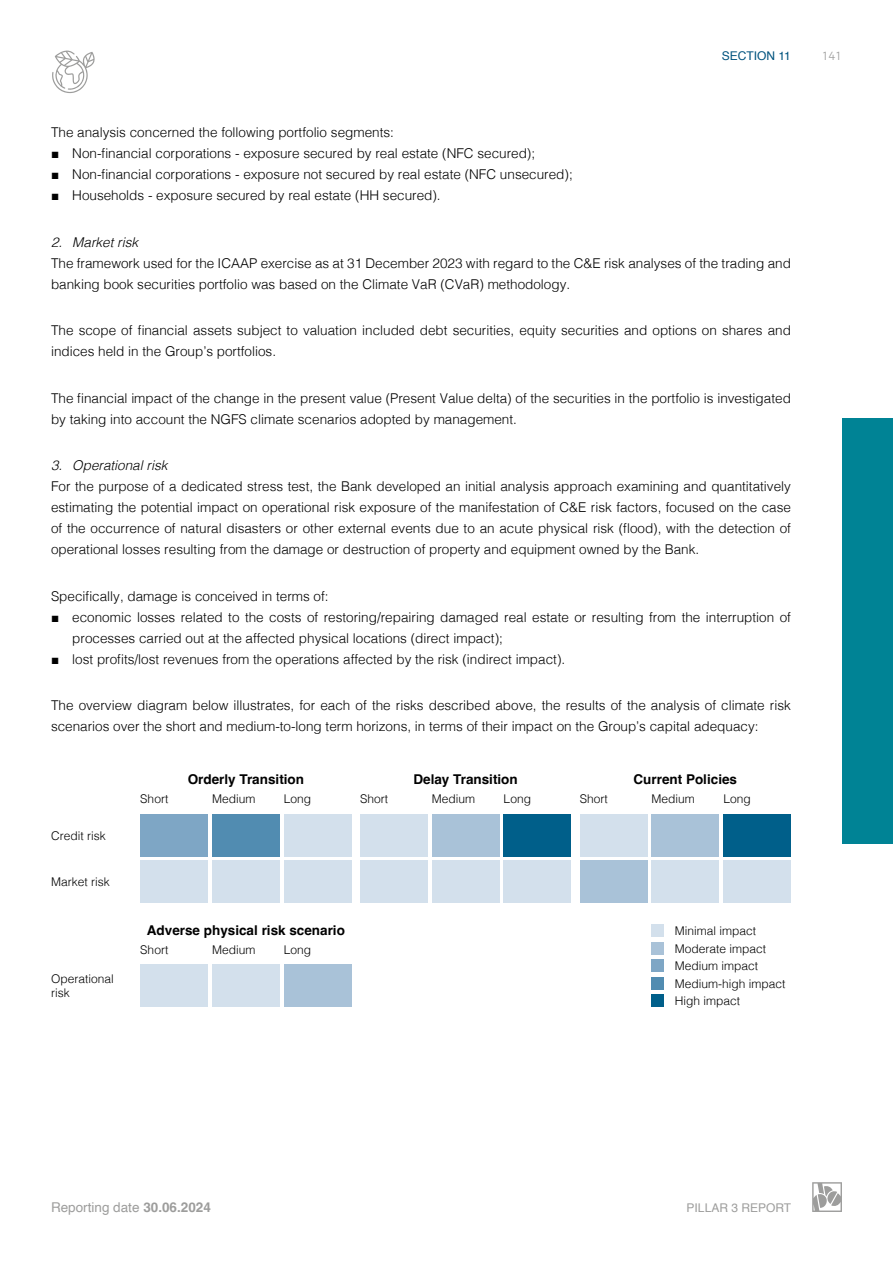
<style>
.page{position:relative;width:893px;height:1263px;background:#fff}
.page>*{position:absolute;margin:0;border:0;box-sizing:border-box;transform-origin:0 0}
.t1{font:300 13.5px/21px "Helvetica";color:#000}
.t2{font:700 13.5px "Helvetica";color:#000}
.t3{font:italic 300 13.5px "Helvetica";color:#000}
.t4{font:13.5px "Helvetica";color:#9d9d9c}
.t5{font:300 12px/17.4px "Helvetica";color:#000}
.t6{font:12px "Helvetica";color:#9d9d9c}
.t7{font:12px "Helvetica";color:#00537e}
.t8{font:300 12px "Orgon Plan";color:#9d9d9c}
.s1{font-family:"Bookman Old Style";font-weight:400}
.s2{font-weight:700}
</style>
<div class="page">
<div style="left:842px;top:419px;width:51px;height:425px;background:#008395"></div>
<svg style="left:52px;top:51px;width:43px;height:42px"></svg>
<svg style="left:812px;top:1182px;width:30px;height:30px"></svg>
<div style="left:140px;top:814px;width:68px;height:42px;background:#7ea6c5"></div>
<div style="left:140px;top:964px;width:68px;height:43px;background:#d3e0ec"></div>
<div style="left:140px;top:861px;width:68px;height:42px;background:#d3e0ec"></div>
<div style="left:360px;top:814px;width:68px;height:42px;background:#d3e0ec"></div>
<div style="left:360px;top:861px;width:68px;height:42px;background:#d3e0ec"></div>
<div style="left:580px;top:814px;width:67px;height:42px;background:#d3e0ec"></div>
<div style="left:580px;top:861px;width:67px;height:42px;background:#a9c2d8"></div>
<div style="left:212px;top:814px;width:68px;height:42px;background:#518cb1"></div>
<div style="left:212px;top:964px;width:68px;height:43px;background:#d3e0ec"></div>
<div style="left:212px;top:861px;width:68px;height:42px;background:#d3e0ec"></div>
<div style="left:432px;top:814px;width:67px;height:42px;background:#a9c2d8"></div>
<div style="left:432px;top:861px;width:67px;height:42px;background:#d3e0ec"></div>
<div style="left:651px;top:814px;width:68px;height:42px;background:#a9c2d8"></div>
<div style="left:651px;top:861px;width:68px;height:42px;background:#d3e0ec"></div>
<div style="left:284px;top:814px;width:67px;height:42px;background:#d3e0ec"></div>
<div style="left:284px;top:964px;width:67px;height:43px;background:#a9c2d8"></div>
<div style="left:284px;top:861px;width:67px;height:42px;background:#d3e0ec"></div>
<div style="left:504px;top:814px;width:67px;height:42px;background:#005f8a"></div>
<div style="left:504px;top:861px;width:67px;height:42px;background:#d3e0ec"></div>
<div style="left:723px;top:814px;width:68px;height:42px;background:#005f8a"></div>
<div style="left:723px;top:861px;width:68px;height:42px;background:#d3e0ec"></div>
<div style="left:651px;top:924px;width:13px;height:13px;background:#d3e0ec"></div>
<div style="left:651px;top:942px;width:13px;height:13px;background:#a9c2d8"></div>
<div style="left:651px;top:959px;width:13px;height:13px;background:#7ea6c5"></div>
<div style="left:651px;top:977px;width:13px;height:12px;background:#518cb1"></div>
<div style="left:651px;top:994px;width:13px;height:13px;background:#005f8a"></div>
<p class="t7" style="left:722px;top:47px;width:71px">Section 11</p>
<p class="t8" style="left:822px;top:48px;width:22px">141</p>
<p class="t1" style="left:51px;top:121px;width:344px">The analysis concerned the following portfolio segments:</p>
<p class="t1" style="left:51px;top:142px;width:486px"><span class="s1">■</span> Non-financial corporations - exposure secured by real estate (NFC secured);</p>
<p class="t1" style="left:51px;top:163px;width:523px"><span class="s1">■</span> Non-financial corporations - exposure not secured by real estate (NFC unsecured);</p>
<p class="t1" style="left:51px;top:184px;width:391px"><span class="s1">■</span> Households - exposure secured by real estate (HH secured).</p>
<p class="t3" style="left:51px;top:230px;width:89px">2. Market risk</p>
<p class="t1" style="left:51px;top:252px;width:741px">The framework used for the ICAAP exercise as at 31 December 2023 with regard to the C&amp;E risk analyses of the trading and banking book securities portfolio was based on the Climate VaR (CVaR) methodology.</p>
<p class="t1" style="left:51px;top:319px;width:741px">The scope of financial assets subject to valuation included debt securities, equity securities and options on shares and indices held in the Group’s portfolios.</p>
<p class="t1" style="left:51px;top:387px;width:741px">The financial impact of the change in the present value (Present Value delta) of the securities in the portfolio is investigated by taking into account the NGFS climate scenarios adopted by management.</p>
<p class="t3" style="left:51px;top:454px;width:118px">3. Operational risk</p>
<p class="t1" style="left:51px;top:475px;width:741px;text-align:justify">For the purpose of a dedicated stress test, the Bank developed an initial analysis approach examining and quantitatively estimating the potential impact on operational risk exposure of the manifestation of C&amp;E risk factors, focused on the case of the occurrence of natural disasters or other external events due to an acute physical risk (flood), with the detection of operational losses resulting from the damage or destruction of property and equipment owned by the Bank.</p>
<p class="t1" style="left:51px;top:585px;width:279px">Specifically, damage is conceived in terms of:</p>
<p class="t1" style="left:72px;top:606px;width:720px;text-indent:-21px"><span class="s1">■</span> economic losses related to the costs of restoring/repairing damaged real estate or resulting from the interruption of processes carried out at the affected physical locations (direct impact);</p>
<p class="t1" style="left:51px;top:648px;width:516px"><span class="s1">■</span> lost profits/lost revenues from the operations affected by the risk (indirect impact).</p>
<p class="t1" style="left:51px;top:694px;width:741px">The overview diagram below illustrates, for each of the risks described above, the results of the analysis of climate risk scenarios over the short and medium-to-long term horizons, in terms of their impact on the Group’s capital adequacy:</p>
<p class="t2" style="left:188px;top:771px;width:118px">Orderly Transition</p>
<p class="t2" style="left:413px;top:771px;width:106px">Delay Transition</p>
<p class="t2" style="left:634px;top:771px;width:105px">Current Policies</p>
<p class="t5" style="left:51px;top:826px;width:56px">Credit risk</p>
<p class="t5" style="left:51px;top:872px;width:60px">Market risk</p>
<p class="t5" style="left:51px;top:970px;width:64px;line-height:14.4px">Operational risk</p>
<p class="t5" style="left:140px;top:789px;width:30px">Short</p>
<p class="t5" style="left:212px;top:789px;width:45px">Medium</p>
<p class="t5" style="left:360px;top:789px;width:30px">Short</p>
<p class="t5" style="left:580px;top:789px;width:30px">Short</p>
<p class="t5" style="left:504px;top:789px;width:29px">Long</p>
<p class="t5" style="left:723px;top:789px;width:29px">Long</p>
<p class="t5" style="left:284px;top:789px;width:29px">Long</p>
<p class="t5" style="left:432px;top:789px;width:45px">Medium</p>
<p class="t5" style="left:651px;top:789px;width:45px">Medium</p>
<p class="t2" style="left:147px;top:922px;width:200px">Adverse physical risk scenario</p>
<p class="t5" style="left:140px;top:940px;width:30px">Short</p>
<p class="t5" style="left:212px;top:940px;width:45px">Medium</p>
<p class="t5" style="left:284px;top:940px;width:29px">Long</p>
<p class="t5" style="left:675px;top:921px;width:112px">Minimal impact<br>Moderate impact<br>Medium impact<br>Medium-high impact<br>High impact</p>
<p class="t4" style="left:51px;top:1197px;width:161px">Reporting date <span class="s2">30.06.2024</span></p>
<p class="t6" style="left:687px;top:1198px;width:106px">PILLAR 3 REPORT</p>
</div>
